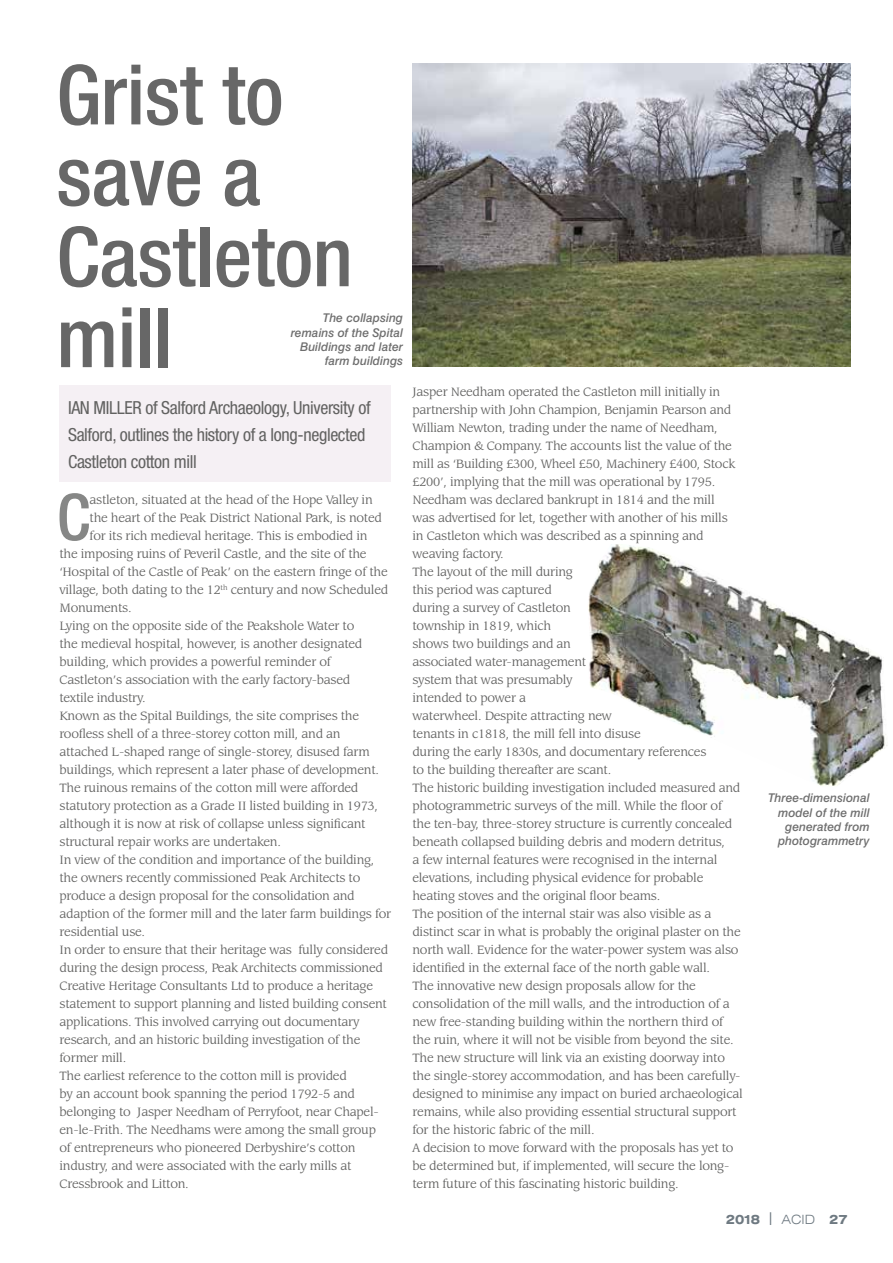
<style>
.page{position:relative;width:893px;height:1263px;background:#fff}
.page>*{position:absolute;margin:0;border:0;box-sizing:border-box;transform-origin:0 0}
.t1{font:500 condensed 82.65px/80.8px "Helvetica Neue";letter-spacing:-.005em;color:#676767}
.t2{font:500 condensed 64.5px "Helvetica Neue";color:#868786}
.t3{font:condensed 18px/27px "Helvetica Neue";letter-spacing:-.02em;color:#626261}
.t4{font:13.35px/18px "Leawood IT Cby BT";letter-spacing:-.02em;color:#626261}
.t5{font:700 expanded 12.75px "Swiss 721 BT";letter-spacing:-.05em;color:#6e7981}
.t6{font:italic 500 12px/14.4px "Swiss 721 BT";color:#6e6e6e;text-align:right}
.s1{font-family:"Lubalin Graph IT Cby BT";font-weight:500;font-stretch:normal}
.s2{font-weight:300}
</style>
<div class="page">
<img style="left:412px;top:64px;width:438px;height:303px">
<img style="left:588px;top:544px;width:300px;height:242px">
<div style="left:60px;top:385px;width:331px;height:97px;background:#f5f0f4"></div>
<h1 class="t1" style="left:56px;top:54px;width:298px">Grist to save a<br>Castleton mill</h1>
<h3 class="t3" style="left:68px;top:394px;width:304px">IAN MILLER of Salford Archaeology, University of<br>Salford, outlines the history of a long-neglected<br>Castleton cotton mill</h3>
<p class="t6" style="left:291px;top:311px;width:114px">The collapsing remains of the Spital<br>Buildings and later farm buildings</p>
<h2 class="t2" style="left:57px;top:479px;width:35px">C</h2>
<p class="t4" style="left:90px;top:491px;width:285px">astleton, situated at the head of the Hope Valley in</p>
<p class="t4" style="left:90px;top:509px;width:294px">the heart of the Peak District National Park, is noted</p>
<p class="t4" style="left:90px;top:527px;width:279px">for its rich medieval heritage. This is embodied in</p>
<p class="t4" style="left:60px;top:545px;width:309px">the imposing ruins of Peveril Castle, and the site of the</p>
<p class="t4" style="left:60px;top:563px;width:330px">‘Hospital of the Castle of Peak’ on the eastern fringe of the</p>
<p class="t4" style="left:60px;top:581px;width:330px">village, both dating to the 12<sup>th</sup> century and now Scheduled</p>
<p class="t4" style="left:60px;top:599px;width:74px">Monuments.</p>
<p class="t4" style="left:60px;top:617px;width:296px">Lying on the opposite side of the Peakshole Water to</p>
<p class="t4" style="left:60px;top:635px;width:304px">the medieval hospital, however, is another designated</p>
<p class="t4" style="left:60px;top:653px;width:273px">building, which provides a powerful reminder of</p>
<p class="t4" style="left:60px;top:671px;width:292px">Castleton’s association with the early factory-based</p>
<p class="t4" style="left:60px;top:689px;width:88px">textile industry.</p>
<p class="t4" style="left:60px;top:707px;width:301px">Known as the Spital Buildings, the site comprises the</p>
<p class="t4" style="left:60px;top:725px;width:283px">roofless shell of a three-storey cotton mill, and an</p>
<p class="t4" style="left:60px;top:743px;width:312px">attached L-shaped range of single-storey, disused farm</p>
<p class="t4" style="left:60px;top:761px;width:321px">buildings, which represent a later phase of development.</p>
<p class="t4" style="left:60px;top:779px;width:300px">The ruinous remains of the cotton mill were afforded</p>
<p class="t4" style="left:60px;top:797px;width:320px">statutory protection as a Grade II listed building in 1973,</p>
<p class="t4" style="left:60px;top:815px;width:308px">although it is now at risk of collapse unless significant</p>
<p class="t4" style="left:60px;top:833px;width:223px">structural repair works are undertaken.</p>
<p class="t4" style="left:60px;top:851px;width:316px">In view of the condition and importance of the building,</p>
<p class="t4" style="left:60px;top:869px;width:302px">the owners recently commissioned Peak Architects to</p>
<p class="t4" style="left:60px;top:887px;width:297px">produce a design proposal for the consolidation and</p>
<p class="t4" style="left:60px;top:905px;width:333px">adaption of the former mill and the later farm buildings for</p>
<p class="t4" style="left:60px;top:923px;width:87px">residential use.</p>
<p class="t4" style="left:60px;top:941px;width:330px">In order to ensure that their heritage was fully considered</p>
<p class="t4" style="left:60px;top:959px;width:325px">during the design process, Peak Architects commissioned</p>
<p class="t4" style="left:60px;top:977px;width:315px">Creative Heritage Consultants Ltd to produce a heritage</p>
<p class="t4" style="left:60px;top:995px;width:329px">statement to support planning and listed building consent</p>
<p class="t4" style="left:60px;top:1013px;width:301px">applications. This involved carrying out documentary</p>
<p class="t4" style="left:60px;top:1031px;width:302px">research, and an historic building investigation of the</p>
<p class="t4" style="left:60px;top:1049px;width:68px">former mill.</p>
<p class="t4" style="left:60px;top:1067px;width:289px">The earliest reference to the cotton mill is provided</p>
<p class="t4" style="left:60px;top:1085px;width:297px">by an account book spanning the period 1792-5 and</p>
<p class="t4" style="left:60px;top:1103px;width:321px">belonging to Jasper Needham of Perryfoot, near Chapel-</p>
<p class="t4" style="left:60px;top:1121px;width:318px">en-le-Frith. The Needhams were among the small group</p>
<p class="t4" style="left:60px;top:1139px;width:297px">of entrepreneurs who pioneered Derbyshire’s cotton</p>
<p class="t4" style="left:60px;top:1157px;width:293px">industry, and were associated with the early mills at</p>
<p class="t4" style="left:60px;top:1175px;width:131px">Cressbrook and Litton.</p>
<p class="t4" style="left:412px;top:383px;width:332px">Jasper Needham operated the Castleton mill initially in partnership with John Champion, Benjamin Pearson and William Newton, trading under the name of Needham, Champion &amp; Company. The accounts list the value of the mill as ‘Building £300, Wheel £50, Machinery £400, Stock £200’, implying that the mill was operational by 1795.<br>Needham was declared bankrupt in 1814 and the mill<br>was advertised for let, together with another of his mills<br>in Castleton which was described as a spinning and weaving factory.<br>The layout of the mill during<br>this period was captured<br>during a survey of Castleton<br>township in 1819, which<br>shows two buildings and an<br>associated water-management<br>system that was presumably<br>intended to power a<br>waterwheel. Despite attracting new<br>tenants in c1818, the mill fell into disuse<br>during the early 1830s, and documentary references<br>to the building thereafter are scant.<br>The historic building investigation included measured and photogrammetric surveys of the mill. While the floor of the ten-bay, three-storey structure is currently concealed beneath collapsed building debris and modern detritus,<br>a few internal features were recognised in the internal elevations, including physical evidence for probable heating stoves and the original floor beams.<br>The position of the internal stair was also visible as a distinct scar in what is probably the original plaster on the north wall. Evidence for the water-power system was also identified in the external face of the north gable wall.<br>The innovative new design proposals allow for the consolidation of the mill walls, and the introduction of a new free-standing building within the northern third of the ruin, where it will not be visible from beyond the site.<br>The new structure will link via an existing doorway into the single-storey accommodation, and has been carefully&shy;designed to minimise any impact on buried archaeological remains, while also providing essential structural support for the historic fabric of the mill.<br>A decision to move forward with the proposals has yet to be determined but, if implemented, will secure the long&shy;term future of this fascinating historic building.</p>
<p class="t6" style="left:768px;top:791px;width:103px">Three-dimensional model of the mill generated from photogrammetry</p>
<p class="t5" style="left:726px;top:1211px;width:124px">2018 <span class="s1">|</span> <span class="s2">ACID</span> 27</p>
</div>
